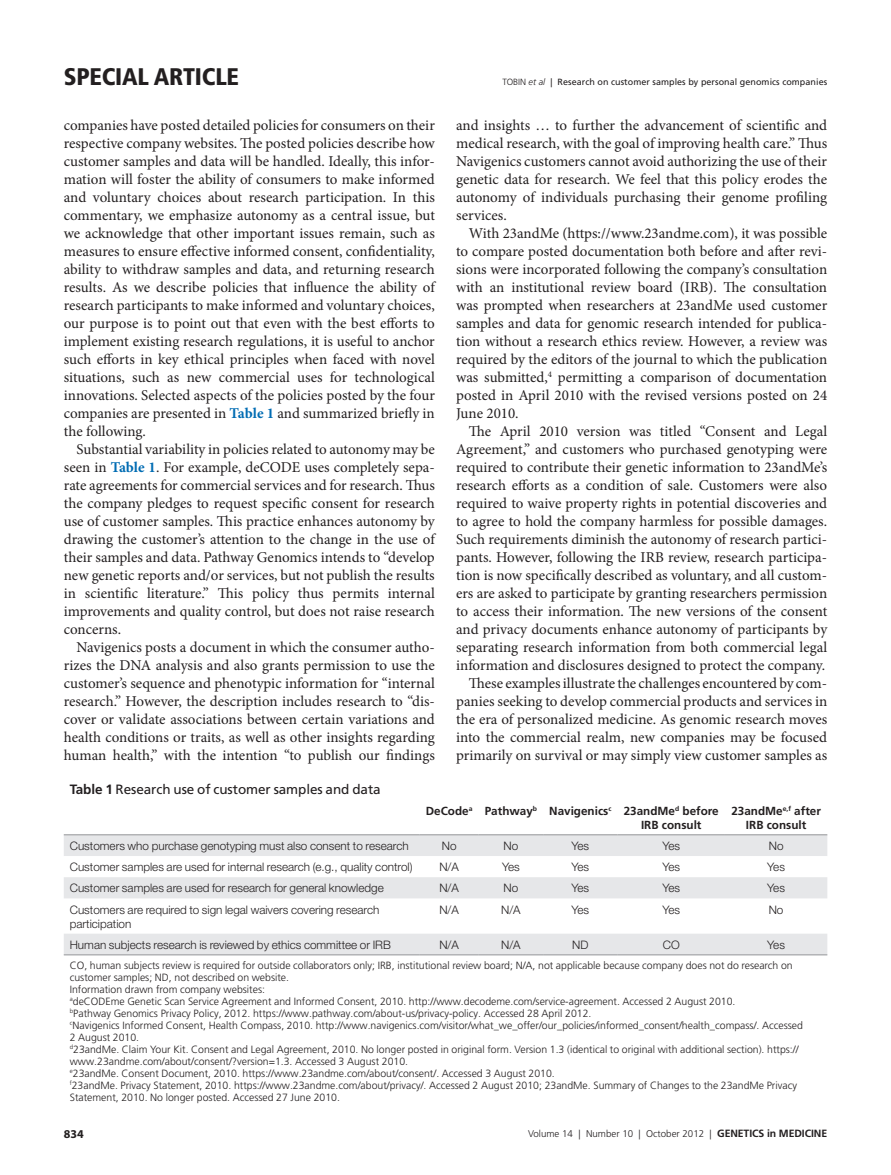
<style>
.page{position:relative;width:891px;height:1175px;background:#fff}
.page>*{position:absolute;margin:0;border:0;box-sizing:border-box;transform-origin:0 0}
.t1{font:900 condensed 24px "Frutiger LT Pro";letter-spacing:-.01em;color:#231f20}
.t2{font:15px/18px "Minion Pro";color:#231f20;text-align:justify}
.t3{font:13.5px "Frutiger LT Pro";letter-spacing:-.005em;color:#231f20}
.t4{font:700 12px "Myriad Pro";color:#231f20}
.t5{font:300 11.7px/14.1px "Helvetica Neue";color:#231f20}
.t6{font:700 11.7px/14.1px "Frutiger LT Pro";color:#231f20}
.t7{font:300 10.5px/12px "Frutiger LT Pro";color:#231f20}
.t8{font:300 9.75px "Frutiger LT Pro";color:#231f20}
.t9{font:9px "Frutiger LT Pro";letter-spacing:.005em;color:#231f20}
.s1{font-weight:300}
.s2{font-weight:300;font-style:italic}
.s3{font-weight:700;color:#006cb3}
.s4{font-weight:700}
.s5{font-weight:700;font-size:10.5px}
</style>
<div class="page">
<svg style="left:64px;top:835px;width:763px;height:119px;fill:#e6e7e9"></svg>
<hr style="left:64px;top:834px;width:356px;height:1px;background:#939598">
<hr style="left:420px;top:834px;width:59px;height:1px;background:#939598">
<hr style="left:479px;top:834px;width:64px;height:1px;background:#939598">
<hr style="left:543px;top:834px;width:75px;height:1px;background:#939598">
<hr style="left:618px;top:834px;width:107px;height:1px;background:#939598">
<hr style="left:725px;top:834px;width:102px;height:1px;background:#939598">
<hr style="left:64px;top:954px;width:356px;height:1px;background:#939598">
<hr style="left:420px;top:954px;width:59px;height:1px;background:#939598">
<hr style="left:479px;top:954px;width:64px;height:1px;background:#939598">
<hr style="left:543px;top:954px;width:75px;height:1px;background:#939598">
<hr style="left:618px;top:954px;width:107px;height:1px;background:#939598">
<hr style="left:725px;top:954px;width:102px;height:1px;background:#939598">
<h1 class="t1" style="left:64px;top:62px;width:177px">SPECIAL ARTICLE</h1>
<p class="t9" style="left:503px;top:76px;width:326px"><span class="s1">TOBIN</span> <span class="s2">et al</span> | Research on customer samples by personal genomics companies</p>
<p class="t2" style="left:64px;top:116px;width:373px">companies have posted detailed policies for consumers on their respective company websites. The posted policies describe how customer samples and data will be handled. Ideally, this infor&shy;mation will foster the ability of consumers to make informed and voluntary choices about research participation. In this commentary, we emphasize autonomy as a central issue, but we acknowledge that other important issues remain, such as measures to ensure effective informed consent, confidentiality, ability to withdraw samples and data, and returning research results. As we describe policies that influence the ability of research participants to make informed and voluntary choices, our purpose is to point out that even with the best efforts to implement existing research regulations, it is useful to anchor such efforts in key ethical principles when faced with novel situations, such as new commercial uses for technological innovations. Selected aspects of the policies posted by the four companies are presented in <span class="s3">Table 1</span> and summarized briefly in the following.</p>
<p class="t2" style="left:64px;top:440px;width:373px;text-indent:13px">Substantial variability in policies related to autonomy may be seen in <span class="s3">Table 1</span>. For example, deCODE uses completely sepa&shy;rate agreements for commercial services and for research. Thus the company pledges to request specific consent for research use of customer samples. This practice enhances autonomy by drawing the customer’s attention to the change in the use of their samples and data. Pathway Genomics intends to “develop new genetic reports and/or services, but not publish the results in scientific literature.” This policy thus permits internal improvements and quality control, but does not raise research concerns.</p>
<p class="t2" style="left:64px;top:638px;width:373px;text-indent:13px">Navigenics posts a document in which the consumer autho&shy;rizes the DNA analysis and also grants permission to use the customer’s sequence and phenotypic information for “internal research.” However, the description includes research to “dis&shy;cover or validate associations between certain variations and health conditions or traits, as well as other insights regarding human health,” with the intention “to publish our findings</p>
<p class="t2" style="left:456px;top:116px;width:373px">and insights … to further the advancement of scientific and medical research, with the goal of improving health care.” Thus Navigenics customers cannot avoid authorizing the use of their genetic data for research. We feel that this policy erodes the autonomy of individuals purchasing their genome profiling services.</p>
<p class="t2" style="left:456px;top:224px;width:373px;text-indent:13px">With 23andMe (https://www.23andme.com), it was possible to compare posted documentation both before and after revi&shy;sions were incorporated following the company’s consultation with an institutional review board (IRB). The consultation was prompted when researchers at 23andMe used customer samples and data for genomic research intended for publica&shy;tion without a research ethics review. However, a review was required by the editors of the journal to which the publication was submitted,<sup>4</sup> permitting a comparison of documentation posted in April 2010 with the revised versions posted on 24<br>June 2010.</p>
<p class="t2" style="left:456px;top:422px;width:373px;text-align:right">The April 2010 version was titled “Consent and Legal Agreement,” and customers who purchased genotyping were required to contribute their genetic information to 23andMe’s research efforts as a condition of sale. Customers were also required to waive property rights in potential discoveries and to agree to hold the company harmless for possible damages.<br>Such requirements diminish the autonomy of research partici&shy;pants. However, following the IRB review, research participa&shy;tion is now specifically described as voluntary, and all custom&shy;ers are asked to participate by granting researchers permission to access their information. The new versions of the consent and privacy documents enhance autonomy of participants by separating research information from both commercial legal information and disclosures designed to protect the company.<br>These examples illustrate the challenges encountered by com&shy;panies seeking to develop commercial products and services in the era of personalized medicine. As genomic research moves into the commercial realm, new companies may be focused primarily on survival or may simply view customer samples as</p>
<p class="t3" style="left:70px;top:781px;width:312px"><span class="s4">Table 1</span> Research use of customer samples and data</p>
<p class="t6" style="left:641px;top:803px;width:79px;text-indent:-215px">DeCode<sup>a</sup> Pathway<sup>b</sup> Navigenics<sup>c</sup> 23andMe<sup>d</sup> before<br>IRB consult</p>
<p class="t6" style="left:731px;top:803px;width:91px;text-align:center">23andMe<sup>e,f</sup> after<br>IRB consult</p>
<p class="t5" style="left:70px;top:838px;width:340px">Customers who purchase genotyping must also consent to research</p>
<p class="t5" style="left:442px;top:838px;width:16px">No</p>
<p class="t5" style="left:504px;top:838px;width:16px">No</p>
<p class="t5" style="left:571px;top:838px;width:19px">Yes</p>
<p class="t5" style="left:662px;top:838px;width:19px">Yes</p>
<p class="t5" style="left:769px;top:838px;width:16px">No</p>
<p class="t5" style="left:70px;top:859px;width:344px">Customer samples are used for internal research (e.g., quality control)</p>
<p class="t5" style="left:439px;top:859px;width:21px">N/A</p>
<p class="t5" style="left:502px;top:859px;width:19px">Yes</p>
<p class="t5" style="left:571px;top:859px;width:19px">Yes</p>
<p class="t5" style="left:662px;top:859px;width:19px">Yes</p>
<p class="t5" style="left:767px;top:859px;width:19px">Yes</p>
<p class="t5" style="left:70px;top:881px;width:316px">Customer samples are used for research for general knowledge</p>
<p class="t5" style="left:439px;top:881px;width:21px">N/A</p>
<p class="t5" style="left:504px;top:881px;width:16px">No</p>
<p class="t5" style="left:571px;top:881px;width:19px">Yes</p>
<p class="t5" style="left:662px;top:881px;width:19px">Yes</p>
<p class="t5" style="left:767px;top:881px;width:19px">Yes</p>
<p class="t5" style="left:70px;top:902px;width:311px">Customers are required to sign legal waivers covering research participation</p>
<p class="t5" style="left:439px;top:902px;width:21px">N/A</p>
<p class="t5" style="left:501px;top:902px;width:21px">N/A</p>
<p class="t5" style="left:571px;top:902px;width:19px">Yes</p>
<p class="t5" style="left:662px;top:902px;width:19px">Yes</p>
<p class="t5" style="left:769px;top:902px;width:16px">No</p>
<p class="t5" style="left:70px;top:937px;width:323px">Human subjects research is reviewed by ethics committee or IRB</p>
<p class="t5" style="left:439px;top:937px;width:21px">N/A</p>
<p class="t5" style="left:501px;top:937px;width:21px">N/A</p>
<p class="t5" style="left:572px;top:937px;width:18px">ND</p>
<p class="t5" style="left:663px;top:937px;width:18px">CO</p>
<p class="t5" style="left:767px;top:937px;width:19px">Yes</p>
<p class="t7" style="left:70px;top:959px;width:735px">CO, human subjects review is required for outside collaborators only; IRB, institutional review board; N/A, not applicable because company does not do research on customer samples; ND, not described on website.<br>Information drawn from company websites:<br><sup>a</sup>deCODEme Genetic Scan Service Agreement and Informed Consent, 2010. http://www.decodeme.com/service-agreement. Accessed 2 August 2010.<br><sup>b</sup>Pathway Genomics Privacy Policy, 2012. https://www.pathway.com/about-us/privacy-policy. Accessed 28 April 2012.<br><sup>c</sup>Navigenics Informed Consent, Health Compass, 2010. http://www.navigenics.com/visitor/what_we_offer/our_policies/informed_consent/health_compass/. Accessed 2 August 2010.<br><sup>d</sup>23andMe. Claim Your Kit. Consent and Legal Agreement, 2010. No longer posted in original form. Version 1.3 (identical to original with additional section). https:// www.23andme.com/about/consent/?version=1.3. Accessed 3 August 2010.<br><sup>e</sup>23andMe. Consent Document, 2010. https://www.23andme.com/about/consent/. Accessed 3 August 2010.<br><sup>f</sup>23andMe. Privacy Statement, 2010. https://www.23andme.com/about/privacy/. Accessed 2 August 2010; 23andMe. Summary of Changes to the 23andMe Privacy Statement, 2010. No longer posted. Accessed 27 June 2010.</p>
<p class="t4" style="left:64px;top:1126px;width:21px">834</p>
<p class="t8" style="left:528px;top:1128px;width:301px">Volume 14 | Number 10 | October 2012 | <span class="s5">Genetics in medicine</span></p>
</div>
